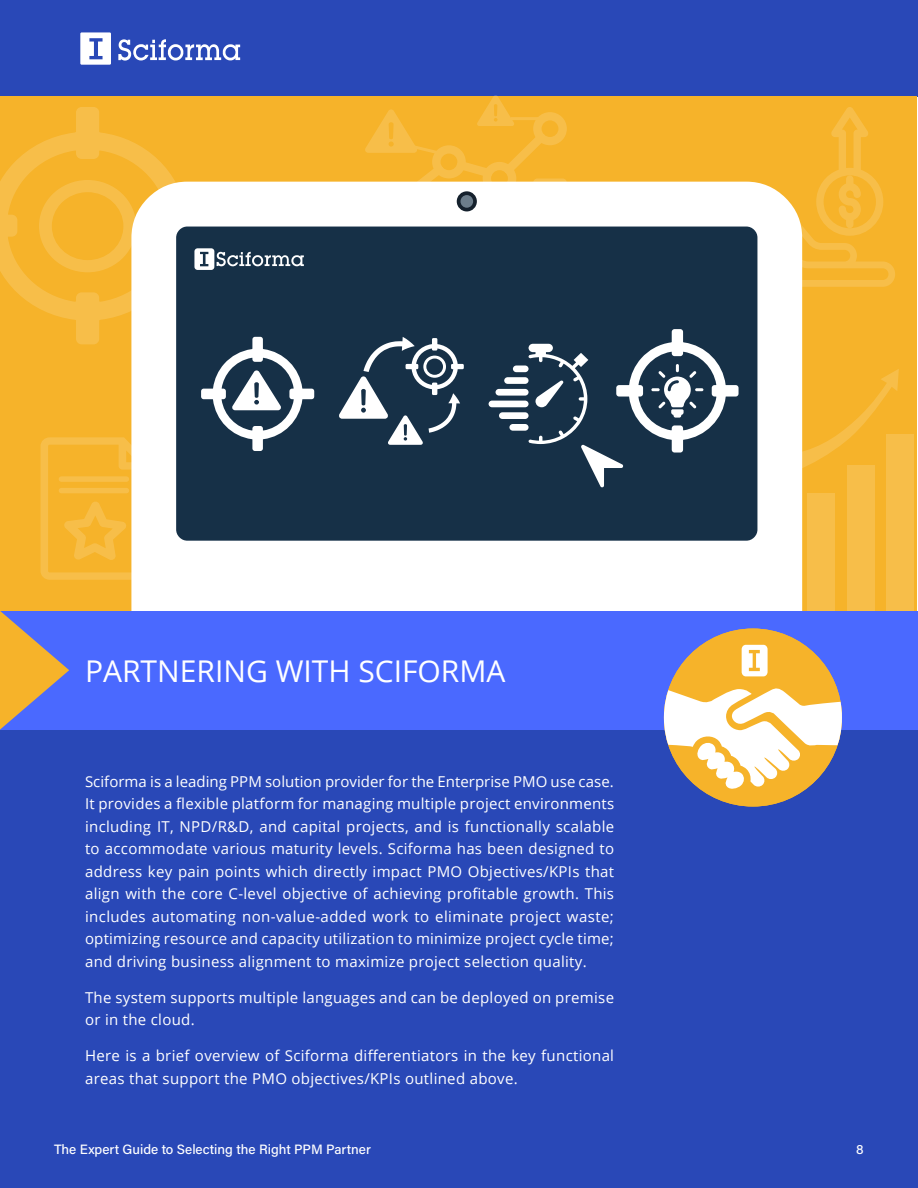
<style>
.page{position:relative;width:918px;height:1188px;background:#fff}
.page>*{position:absolute;margin:0;border:0;box-sizing:border-box;transform-origin:0 0}
.t1{font:30px "Open Sans";color:#fff}
.t2{font:15px/22.5px "Open Sans";letter-spacing:.02em;color:#fff}
.t3{font:500 13.5px "Acumin Pro";color:#fff}
</style>
<div class="page">
<div style="left:0;top:0;width:918px;height:97px;background:#2948b7"></div>
<svg style="left:80px;top:32px;width:31px;height:32px"></svg>
<svg style="left:118px;top:39px;width:122px;height:22px"></svg>
<div style="left:1px;top:96px;width:916px;height:517px;background:#f6b32a"></div>
<svg style="left:742px;top:107px;width:153px;height:180px"></svg>
<svg style="left:41px;top:437px;width:90px;height:143px"></svg>
<svg style="left:0;top:107px;width:213px;height:237px"></svg>
<div style="left:848px;top:465px;width:27px;height:146px;background:#f7be49"></div>
<div style="left:886px;top:434px;width:27px;height:177px;background:#f7be49"></div>
<div style="left:807px;top:493px;width:28px;height:118px;background:#f7be49"></div>
<svg style="left:802px;top:369px;width:97px;height:110px"></svg>
<svg style="left:365px;top:95px;width:202px;height:87px"></svg>
<hr style="left:511px;top:117px;width:34px;height:3px;background:#fff">
<svg style="left:131px;top:182px;width:671px;height:429px;background:#84919c"></svg>
<svg style="left:201px;top:337px;width:113px;height:114px;background:#5c6e7e"></svg>
<svg style="left:194px;top:248px;width:110px;height:22px;background:#637484"></svg>
<svg style="left:339px;top:337px;width:125px;height:108px;background:#4c6072"></svg>
<div style="left:513px;top:366px;width:16px;height:6px;background:#fff;border-radius:3px"></div>
<div style="left:504px;top:377px;width:25px;height:7px;background:#fff;border-radius:3px"></div>
<div style="left:496px;top:389px;width:33px;height:7px;background:#fff;border-radius:3px"></div>
<div style="left:489px;top:401px;width:40px;height:6px;background:#fff;border-radius:3px"></div>
<div style="left:499px;top:412px;width:30px;height:7px;background:#fff;border-radius:3px"></div>
<div style="left:509px;top:424px;width:20px;height:7px;background:#fff;border-radius:3px"></div>
<div style="left:0;top:730px;width:918px;height:458px;background:#2948b7"></div>
<div style="left:0;top:611px;width:918px;height:119px;background:#4a69ff"></div>
<svg style="left:0;top:611px;width:69px;height:119px"></svg>
<div style="left:457px;top:191px;width:20px;height:20px;background:#15212d;border-radius:50%"></div>
<div style="left:460px;top:195px;width:13px;height:13px;background:#6c7d8b;border-radius:50%"></div>
<div style="left:664px;top:629px;width:178px;height:178px;background:#f6b32a;border-radius:50%"></div>
<svg style="left:664px;top:685px;width:178px;height:105px"></svg>
<svg style="left:742px;top:645px;width:26px;height:31px"></svg>
<svg style="left:528px;top:329px;width:211px;height:158px;background:#405568"></svg>
<p class="t1" style="left:85px;top:650px;width:422px">PARTNERING WITH SCIFORMA</p>
<p class="t2" style="left:85px;top:770px;width:531px;text-align:justify">Sciforma is a leading PPM solution provider for the Enterprise PMO use case.<br>It provides a flexible platform for managing multiple project environments including IT, NPD/R&amp;D, and capital projects, and is functionally scalable to accommodate various maturity levels. Sciforma has been designed to address key pain points which directly impact PMO Objectives/KPIs that align with the core C-level objective of achieving profitable growth. This includes automating non-value-added work to eliminate project waste; optimizing resource and capacity utilization to minimize project cycle time; and driving business alignment to maximize project selection quality.</p>
<p class="t2" style="left:85px;top:986px;width:531px">The system supports multiple languages and can be deployed on premise or in the cloud.</p>
<p class="t2" style="left:85px;top:1044px;width:531px">Here is a brief overview of Sciforma differentiators in the key functional areas that support the PMO objectives/KPIs outlined above.</p>
<p class="t3" style="left:54px;top:1140px;width:318px">The Expert Guide to Selecting the Right PPM Partner</p>
<p class="t3" style="left:856px;top:1140px;width:9px">8</p>
</div>
